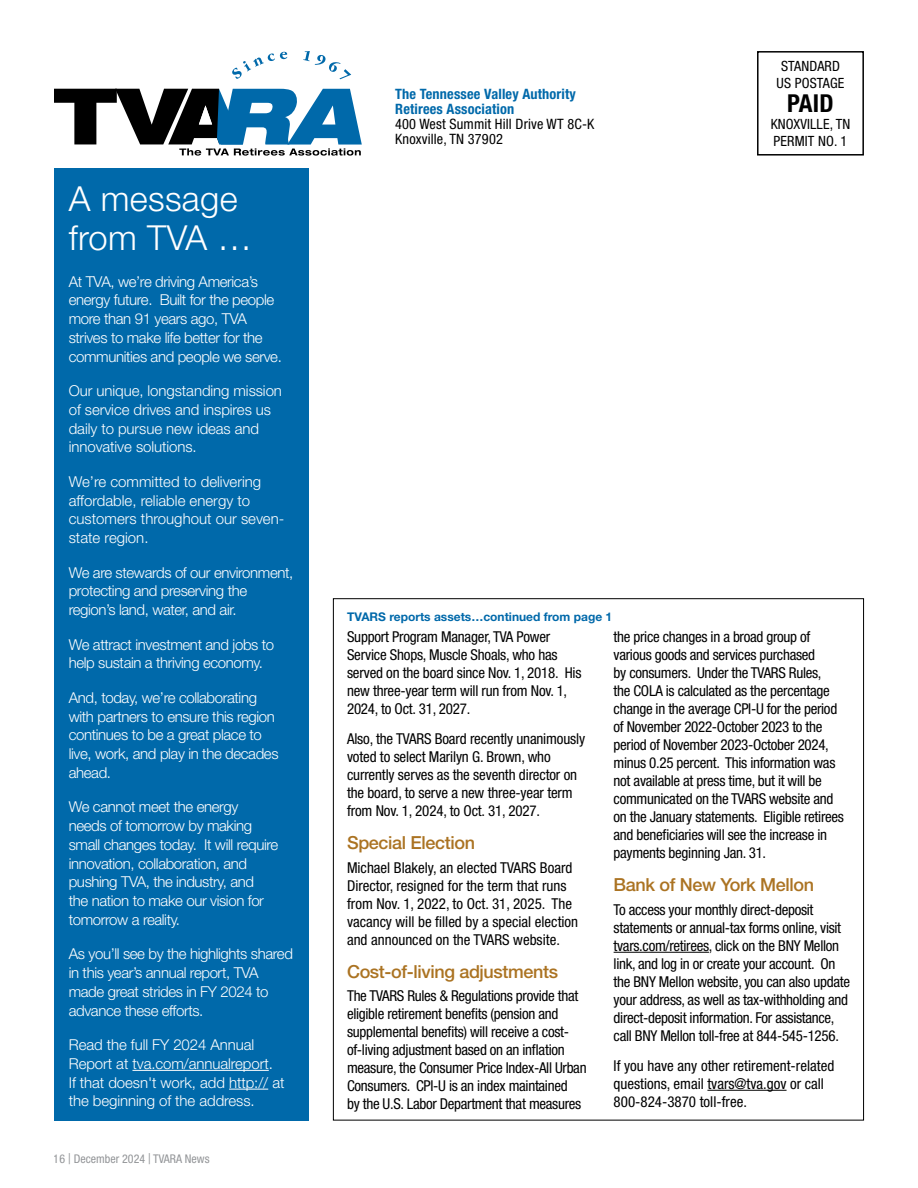
<style>
.page{position:relative;width:918px;height:1188px;background:#fff}
.page>*{position:absolute;margin:0;border:0;box-sizing:border-box;transform-origin:0 0}
.t1{font:300 34.5px/38.4px "Helvetica Neue LT Std";letter-spacing:.01em;color:#fff}
.t2{font:700 condensed 24.75px "Helvetica Neue LT Std";color:#000}
.t3{font:500 18px "Helvetica Neue LT Std";letter-spacing:-.02em;color:#ab7322}
.t4{font:condensed 15px/18px "Helvetica Neue LT Std";letter-spacing:-.02em;color:#000}
.t5{font:300 15px/18.8px "Helvetica Neue LT Std";letter-spacing:-.025em;color:#fff}
.t6{font:condensed 15px/18px "Helvetica Neue LT Std";color:#000}
.t7{font:300 15px/18.8px "Helvetica Neue LT Std";letter-spacing:-.005em;color:#fff}
.t8{font:300 15px/18.8px "Helvetica Neue LT Std";color:#fff}
.t9{font:700 condensed 14.25px/15px "Helvetica Neue LT Std";letter-spacing:.01em;color:#0069aa}
.t10{font:condensed 14.25px/15px "Helvetica Neue LT Std";letter-spacing:.01em;color:#000}
.t11{font:condensed 14.1px/17px "Helvetica Neue LT Std";letter-spacing:.01em;color:#000;text-align:center}
.t12{font:700 12px "Helvetica Neue LT Std";color:#0069aa}
.t13{font:condensed 12px "Helvetica Neue LT Std";color:#939598}
.s1{font-size:15px}
</style>
<div class="page">
<div style="left:54px;top:168px;width:254px;height:952px;background:#0069aa"></div>
<div style="left:757px;top:51px;width:107px;height:105px;border:2px solid #000"></div>
<svg style="left:232px;top:51px;width:119px;height:28px"></svg>
<svg style="left:54px;top:89px;width:308px;height:67px"></svg>
<hr style="left:614px;top:952px;width:95px;height:1px;background:#000">
<hr style="left:707px;top:1090px;width:80px;height:1px;background:#000">
<hr style="left:132px;top:1070px;width:137px;height:1px;background:#fff">
<hr style="left:229px;top:1089px;width:39px;height:1px;background:#fff">
<h1 class="t1" style="left:69px;top:179px;width:185px">A message from TVA …</h1>
<p class="t5" style="left:69px;top:272px;width:215px">At TVA, we’re driving America’s energy future. Built for the people more than 91 years ago, TVA strives to make life better for the communities and people we serve.</p>
<p class="t7" style="left:69px;top:381px;width:215px">Our unique, longstanding mission of service drives and inspires us daily to pursue new ideas and innovative solutions.</p>
<p class="t8" style="left:69px;top:472px;width:217px">We’re committed to delivering affordable, reliable energy to customers throughout our seven&shy;state region.</p>
<p class="t5" style="left:69px;top:563px;width:226px">We are stewards of our environment, protecting and preserving the region’s land, water, and air.</p>
<p class="t5" style="left:69px;top:635px;width:207px">We attract investment and jobs to help sustain a thriving economy.</p>
<p class="t5" style="left:69px;top:688px;width:211px">And, today, we’re collaborating with partners to ensure this region continues to be a great place to live, work, and play in the decades ahead.</p>
<p class="t5" style="left:69px;top:797px;width:211px">We cannot meet the energy needs of tomorrow by making small changes today. It will require innovation, collaboration, and pushing TVA, the industry, and<br>the nation to make our vision for tomorrow a reality.</p>
<p class="t5" style="left:69px;top:944px;width:226px">As you’ll see by the highlights shared in this year’s annual report, TVA made great strides in FY 2024 to advance these efforts.</p>
<p class="t7" style="left:69px;top:1035px;width:217px">Read the full FY 2024 Annual<br>Report at tva.com/annualreport.<br>If that doesn't work, add http:// at the beginning of the address.</p>
<p class="t13" style="left:54px;top:1151px;width:157px">16 <span class="s1">|</span> December 2024 <span class="s1">|</span> TVARA News</p>
<p class="t9" style="left:395px;top:86px;width:182px">The Tennessee Valley Authority<br>Retirees Association</p>
<p class="t10" style="left:395px;top:116px;width:201px">400 West Summit Hill Drive WT 8C-K<br>Knoxville, TN 37902</p>
<p class="t11" style="left:777px;top:57px;width:69px">STANDARD<br>US POSTAGE</p>
<h2 class="t2" style="left:787px;top:88px;width:48px">PAID</h2>
<p class="t11" style="left:771px;top:115px;width:81px;text-align:left">KNOXVILLE, TN<br>PERMIT NO. 1</p>
<p class="t12" style="left:347px;top:609px;width:267px">TVARS reports assets…continued from page 1</p>
<p class="t4" style="left:347px;top:628px;width:236px">Support Program Manager, TVA Power Service Shops, Muscle Shoals, who has served on the board since Nov. 1, 2018. His new three-year term will run from Nov. 1, 2024, to Oct. 31, 2027.</p>
<p class="t4" style="left:347px;top:730px;width:240px">Also, the TVARS Board recently unanimously voted to select Marilyn G. Brown, who currently serves as the seventh director on the board, to serve a new three-year term from Nov. 1, 2024, to Oct. 31, 2027.</p>
<p class="t3" style="left:347px;top:832px;width:129px">Special Election</p>
<p class="t6" style="left:347px;top:858px;width:233px">Michael Blakely, an elected TVARS Board Director, resigned for the term that runs from Nov. 1, 2022, to Oct. 31, 2025. The vacancy will be filled by a special election and announced on the TVARS website.</p>
<p class="t3" style="left:347px;top:961px;width:213px">Cost-of-living adjustments</p>
<p class="t4" style="left:347px;top:987px;width:241px">The TVARS Rules &amp; Regulations provide that eligible retirement benefits (pension and supplemental benefits) will receive a cost&shy;of-living adjustment based on an inflation measure, the Consumer Price Index-All Urban Consumers. CPI-U is an index maintained<br>by the U.S. Labor Department that measures</p>
<p class="t4" style="left:614px;top:628px;width:232px">the price changes in a broad group of various goods and services purchased<br>by consumers. Under the TVARS Rules,<br>the COLA is calculated as the percentage change in the average CPI-U for the period of November 2022-October 2023 to the period of November 2023-October 2024, minus 0.25 percent. This information was not available at press time, but it will be communicated on the TVARS website and on the January statements. Eligible retirees and beneficiaries will see the increase in payments beginning Jan. 31.</p>
<p class="t3" style="left:614px;top:874px;width:202px">Bank of New York Mellon</p>
<p class="t4" style="left:614px;top:900px;width:238px">To access your monthly direct-deposit statements or annual-tax forms online, visit tvars.com/retirees, click on the BNY Mellon link, and log in or create your account. On the BNY Mellon website, you can also update your address, as well as tax-withholding and direct-deposit information. For assistance, call BNY Mellon toll-free at 844-545-1256.</p>
<p class="t6" style="left:614px;top:1056px;width:222px">If you have any other retirement-related questions, email tvars@tva.gov or call<br>800-824-3870 toll-free.</p>
</div>
